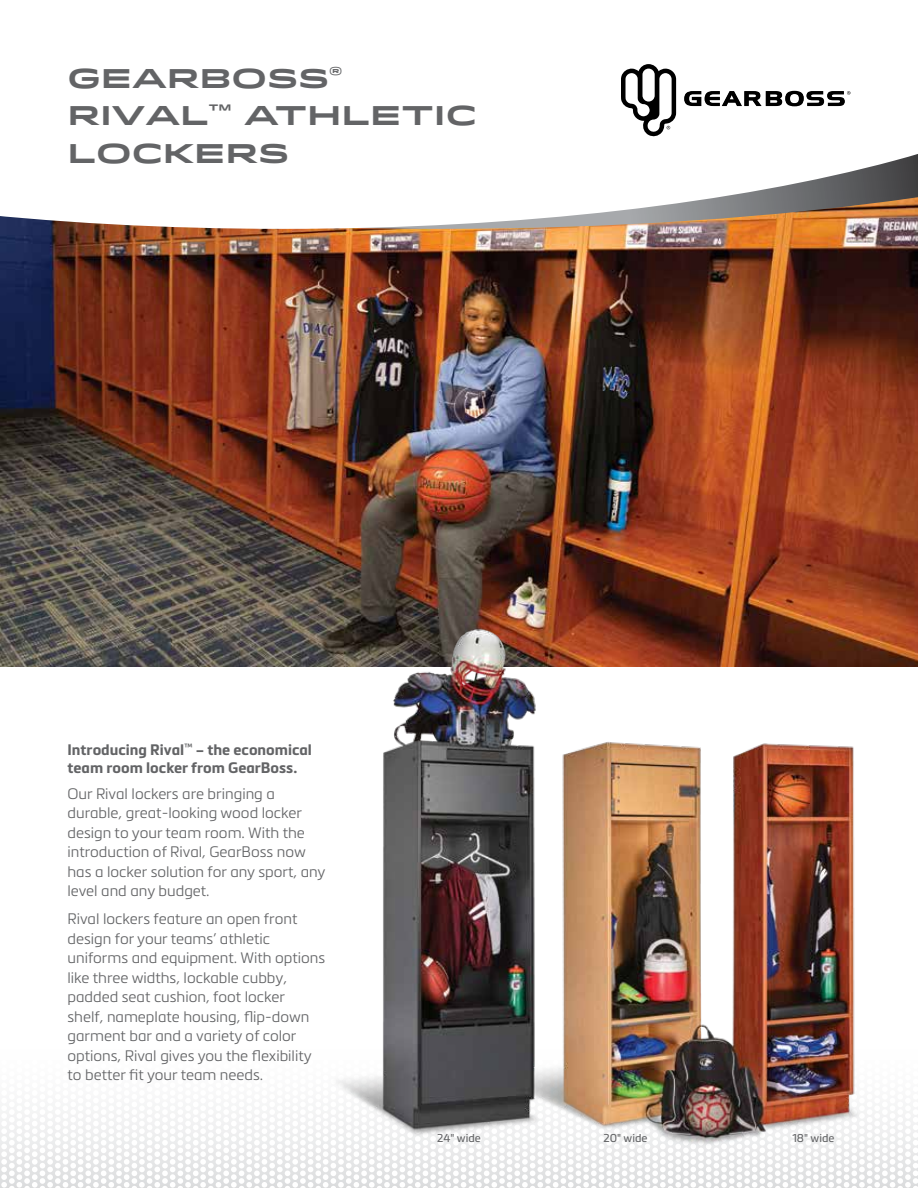
<style>
.page{position:relative;width:918px;height:1188px;background:#fff}
.page>*{position:absolute;margin:0;border:0;box-sizing:border-box;transform-origin:0 0}
.t1{font:700 27px/37.5px "Idlewild";color:#636466}
.t2{font:300 15px/19.5px "Metronic Pro";color:#636466}
.t3{font:700 15px/18px "Metronic Pro";color:#636466}
.t4{font:11.25px "Metronic Pro";color:#636466}
</style>
<div class="page">
<svg style="left:1px;top:1110px;width:917px;height:78px"></svg>
<img style="left:0;top:229px;width:918px;height:438px">
<svg style="left:0;top:78px;width:918px;height:151px"></svg>
<svg style="left:684px;top:91px;width:166px;height:15px"></svg>
<svg style="left:621px;top:64px;width:55px;height:72px"></svg>
<img style="left:326px;top:621px;width:577px;height:526px">
<h1 class="t1" style="left:67px;top:58px;width:411px">GEARBOSS<sup>®<br></sup>RIVAL<sup>™</sup> ATHLETIC<br>LOCKERS</h1>
<p class="t3" style="left:67px;top:740px;width:246px">Introducing Rival<sup>™</sup> – the economical team room locker from GearBoss.</p>
<p class="t2" style="left:67px;top:783px;width:260px">Our Rival lockers are bringing a durable, great-looking wood locker design to your team room. With the introduction of Rival, GearBoss now has a locker solution for any sport, any level and any budget.</p>
<p class="t2" style="left:67px;top:909px;width:259px">Rival lockers feature an open front design for your teams’ athletic uniforms and equipment. With options like three widths, lockable cubby, padded seat cushion, foot locker<br>shelf, nameplate housing, flip-down garment bar and a variety of color options, Rival gives you the flexibility to better fit your team needs.</p>
<p class="t4" style="left:437px;top:1130px;width:45px">24" wide</p>
<p class="t4" style="left:603px;top:1130px;width:46px">20" wide</p>
<p class="t4" style="left:792px;top:1130px;width:44px">18" wide</p>
</div>
